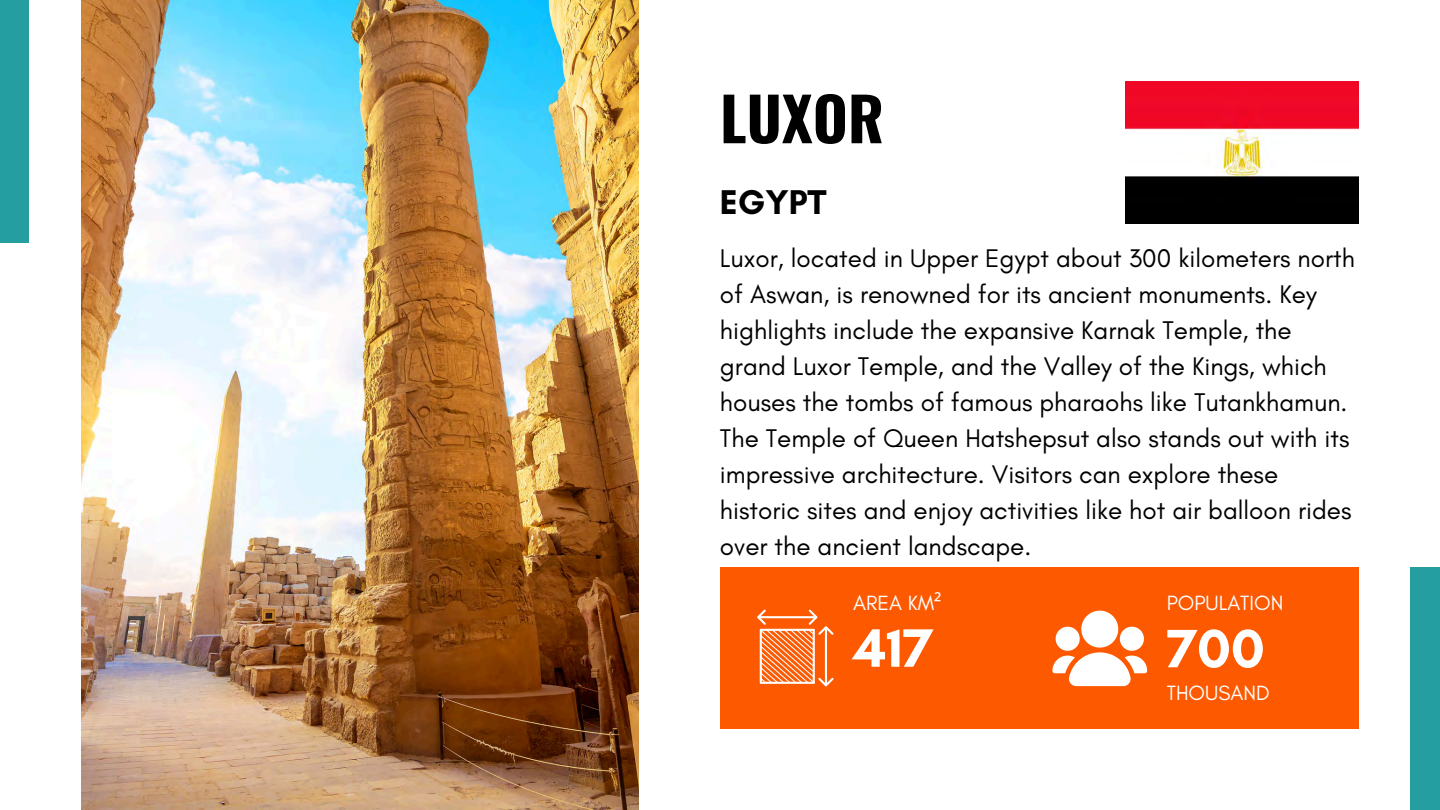
<style>
.page{position:relative;width:1440px;height:810px;background:#fff}
.page>*{position:absolute;margin:0;border:0;box-sizing:border-box;transform-origin:0 0}
.t1{font:700 60px "Oswald";color:#000}
.t2{font:700 55px "Glacial Indifference";color:#fff}
.t3{font:700 35px "Glacial Indifference";color:#000}
.t4{font:26px/36px "Glacial Indifference";color:#000}
.t5{font:21px "Glacial Indifference";color:#fff}
.s1{font-family:"Noto Sans"}
</style>
<div class="page">
<div style="left:0;top:0;width:29px;height:243px;background:#249ea0"></div>
<div style="left:1411px;top:567px;width:29px;height:243px;background:#249ea0"></div>
<div style="left:720px;top:567px;width:639px;height:162px;background:#fd5901"></div>
<svg style="left:757px;top:610px;width:77px;height:76px"></svg>
<svg style="left:1053px;top:611px;width:94px;height:75px"></svg>
<img style="left:81px;top:0;width:558px;height:810px">
<img style="left:1126px;top:81px;width:233px;height:143px">
<p class="t1" style="left:720px;top:72px;width:165px">LUXOR</p>
<h3 class="t3" style="left:720px;top:181px;width:108px">EGYPT</h3>
<h4 class="t4" style="left:720px;top:240px;width:637px">Luxor, located in Upper Egypt about 300 kilometers north of Aswan, is renowned for its ancient monuments. Key highlights include the expansive Karnak Temple, the grand Luxor Temple, and the Valley of the Kings, which houses the tombs of famous pharaohs like Tutankhamun.<br>The Temple of Queen Hatshepsut also stands out with its impressive architecture. Visitors can explore these historic sites and enjoy activities like hot air balloon rides over the ancient landscape.</h4>
<h2 class="t5" style="left:853px;top:590px;width:90px">AREA KM<span class="s1">²</span></h2>
<p class="t5" style="left:1167px;top:590px;width:118px">POPULATION</p>
<p class="t2" style="left:853px;top:615px;width:81px">417</p>
<p class="t2" style="left:1167px;top:615px;width:99px">700</p>
<p class="t5" style="left:1167px;top:680px;width:104px">THOUSAND</p>
</div>
